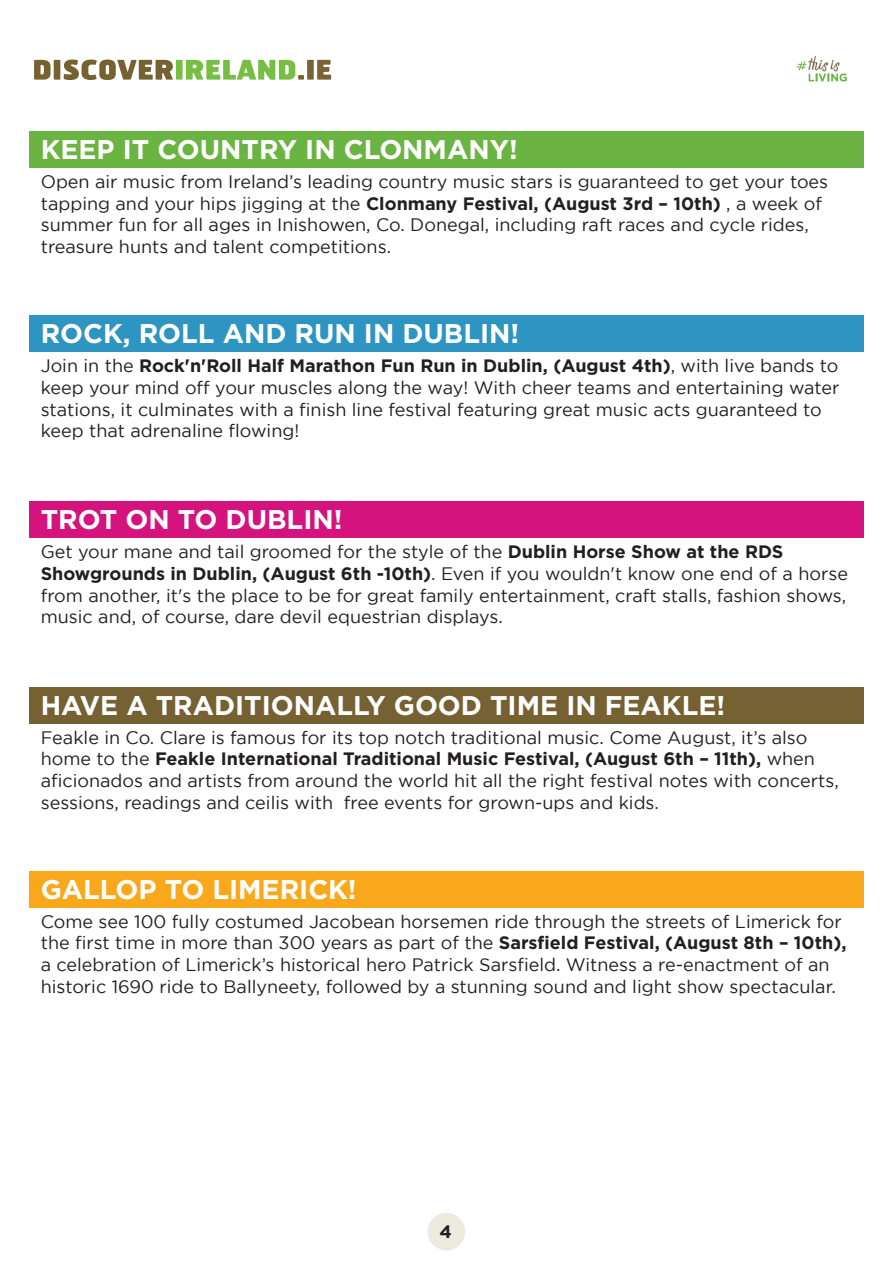
<style>
.page{position:relative;width:893px;height:1263px;background:#fff}
.page>*{position:absolute;margin:0;border:0;box-sizing:border-box;transform-origin:0 0}
.t1{font:700 27px "Gotham";color:#fff}
.t2{font:18px/21.6px "Gotham";color:#231f20}
.t3{font:700 18px "Gotham";color:#231f20}
.s1{font-weight:700}
</style>
<div class="page">
<div style="left:29px;top:131px;width:835px;height:37px;background:#6bb444"></div>
<div style="left:29px;top:315px;width:835px;height:37px;background:#2e94c1"></div>
<div style="left:29px;top:501px;width:835px;height:37px;background:#d4137e"></div>
<div style="left:29px;top:687px;width:835px;height:36px;background:#766132"></div>
<div style="left:29px;top:871px;width:835px;height:37px;background:#f9a81b"></div>
<img style="left:796px;top:56px;width:51px;height:26px">
<svg style="left:34px;top:60px;width:297px;height:20px"></svg>
<div style="left:428px;top:1213px;width:37px;height:37px;background:#edebdf;border-radius:50%"></div>
<h1 class="t1" style="left:41px;top:131px;width:479px">KEEP IT COUNTRY IN CLONMANY!</h1>
<p class="t2" style="left:41px;top:170px;width:789px">Open air music from Ireland’s leading country music stars is guaranteed to get your toes tapping and your hips jigging at the <span class="s1">Clonmany Festival, (August 3rd – 10th)</span> , a week of summer fun for all ages in Inishowen, Co. Donegal, including raft races and cycle rides, treasure hunts and talent competitions.</p>
<h1 class="t1" style="left:41px;top:316px;width:480px">ROCK, ROLL AND RUN IN DUBLIN!</h1>
<p class="t2" style="left:41px;top:355px;width:800px">Join in the <span class="s1">Rock'n'Roll Half Marathon Fun Run in Dublin, (August 4th)</span>, with live bands to keep your mind off your muscles along the way! With cheer teams and entertaining water stations, it culminates with a finish line festival featuring great music acts guaranteed to keep that adrenaline flowing!</p>
<h1 class="t1" style="left:41px;top:502px;width:303px">TROT ON TO DUBLIN!</h1>
<p class="t2" style="left:41px;top:541px;width:809px">Get your mane and tail groomed for the style of the <span class="s1">Dublin Horse Show at the RDS Showgrounds in Dublin, (August 6th -10th)</span>. Even if you wouldn't know one end of a horse from another, it's the place to be for great family entertainment, craft stalls, fashion shows, music and, of course, dare devil equestrian displays.</p>
<h1 class="t1" style="left:41px;top:687px;width:686px">HAVE A TRADITIONALLY GOOD TIME IN FEAKLE!</h1>
<p class="t2" style="left:41px;top:726px;width:799px">Feakle in Co. Clare is famous for its top notch traditional music. Come August, it’s also home to the <span class="s1">Feakle International Traditional Music Festival, (August 6th – 11th),</span> when aficionados and artists from around the world hit all the right festival notes with concerts, sessions, readings and ceilis with free events for grown-ups and kids.</p>
<h1 class="t1" style="left:41px;top:871px;width:317px">GALLOP TO LIMERICK!</h1>
<p class="t2" style="left:41px;top:910px;width:807px">Come see 100 fully costumed Jacobean horsemen ride through the streets of Limerick for the first time in more than 300 years as part of the <span class="s1">Sarsfield Festival, (August 8th – 10th), </span>a celebration of Limerick’s historical hero Patrick Sarsfield. Witness a re-enactment of an historic 1690 ride to Ballyneety, followed by a stunning sound and light show spectacular.</p>
<p class="t3" style="left:440px;top:1220px;width:14px">4</p>
</div>
